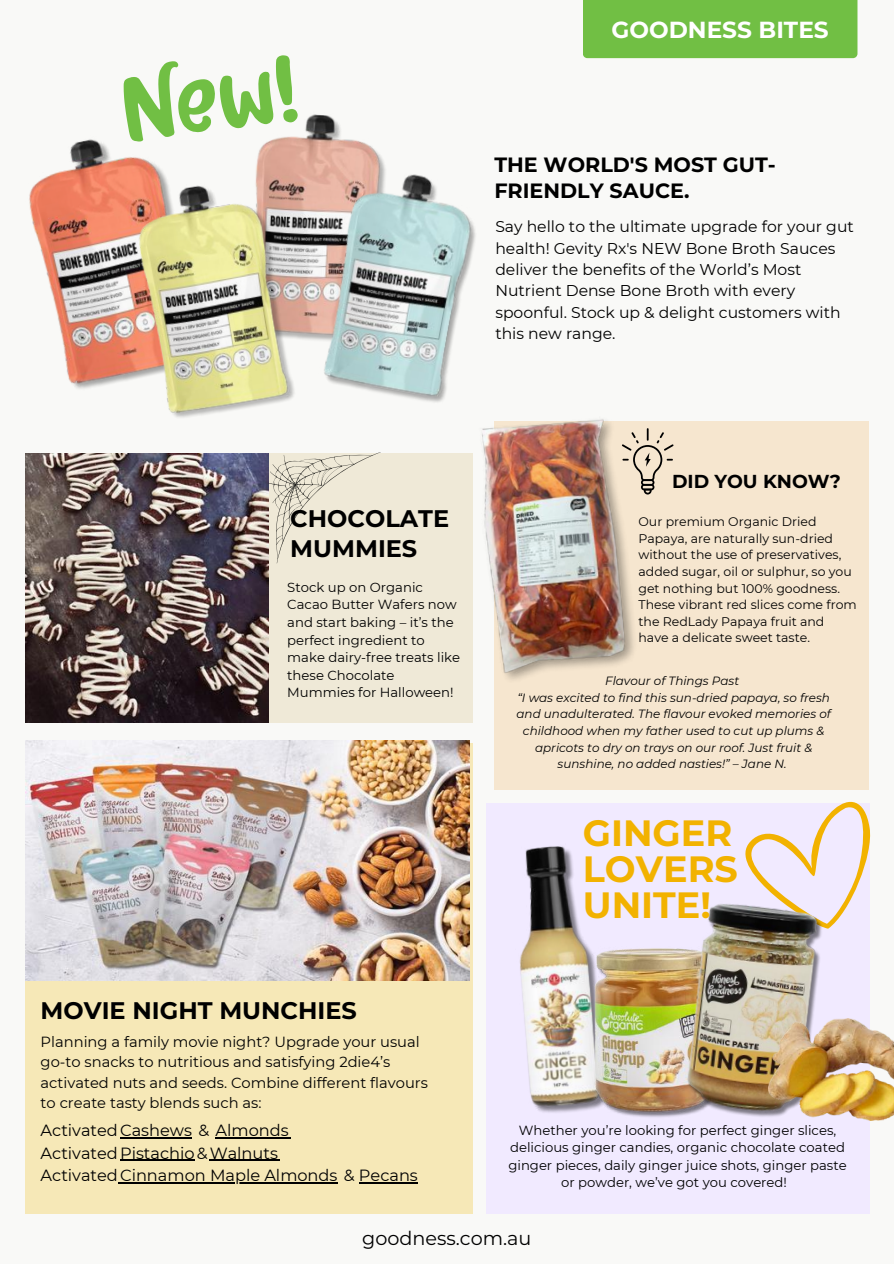
<style>
.page{position:relative;width:894px;height:1264px;background:#fff}
.page>*{position:absolute;margin:0;border:0;box-sizing:border-box;transform-origin:0 0}
.t1{font:101.85px "Milkand Honey";color:#71bf44}
.t2{font:700 36.6px/36px "Montserrat";color:#f2b200}
.t3{font:700 24px/30.3px "Montserrat";color:#000}
.t4{font:700 23.25px "Montserrat";color:#fff}
.t5{font:700 20.7px/25.8px "Montserrat";color:#000}
.t6{font:19.2px "Montserrat";color:#000}
.t7{font:700 18.75px "Montserrat";color:#000}
.t8{font:16.2px/22.5px "Montserrat";color:#000}
.t9{font:15.6px/21.3px "Montserrat";color:#000}
.t10{font:14.7px/20.2px "Montserrat";color:#000}
.t11{font:13.2px/17.5px "Montserrat";color:#000}
.t12{font:12.45px/16.6px "Montserrat";color:#000}
.t13{font:italic 12px/16.6px "Montserrat";color:#000;text-align:center}
</style>
<div class="page">
<div style="left:0;top:0;width:893px;height:1263px;background:#f9f9f7"></div>
<div style="left:582px;top:0;width:275px;height:58px;background:#71bf44"></div>
<div style="left:25px;top:743px;width:447px;height:470px;background:#f6e8b7"></div>
<div style="left:25px;top:453px;width:447px;height:269px;background:#efe9d7"></div>
<div style="left:486px;top:803px;width:383px;height:410px;background:#f1eaff"></div>
<img style="left:25px;top:740px;width:445px;height:240px">
<svg style="left:745px;top:768px;width:126px;height:116px"></svg>
<img style="left:519px;top:846px;width:59px;height:267px">
<img style="left:550px;top:923px;width:86px;height:193px">
<img style="left:636px;top:884px;width:248px;height:259px">
<img style="left:25px;top:453px;width:243px;height:269px">
<svg style="left:268px;top:452px;width:112px;height:111px"></svg>
<img style="left:259px;top:114px;width:106px;height:38px">
<img style="left:29px;top:139px;width:92px;height:250px">
<img style="left:308px;top:143px;width:168px;height:254px">
<img style="left:121px;top:152px;width:190px;height:266px">
<img style="left:768px;top:1018px;width:125px;height:102px">
<hr style="left:120px;top:1137px;width:72px;height:1px;background:#000">
<hr style="left:215px;top:1137px;width:76px;height:1px;background:#000">
<hr style="left:120px;top:1159px;width:74px;height:1px;background:#000">
<hr style="left:210px;top:1159px;width:70px;height:1px;background:#000">
<hr style="left:118px;top:1182px;width:219px;height:1px;background:#000">
<hr style="left:359px;top:1182px;width:59px;height:1px;background:#000">
<div style="left:494px;top:421px;width:374px;height:369px;background:#f6e6cf"></div>
<img style="left:406px;top:397px;width:268px;height:307px">
<h1 class="t1" style="left:116px;top:66px;width:179px;rotate:-7deg">New!</h1>
<h3 class="t4" style="left:611px;top:15px;width:219px">GOODNESS BITES</h3>
<h3 class="t5" style="left:494px;top:151px;width:283px">THE WORLD'S MOST GUT-<br>FRIENDLY SAUCE.</h3>
<p class="t9" style="left:495px;top:216px;width:360px">Say hello to the ultimate upgrade for your gut health! Gevity Rx's NEW Bone Broth Sauces deliver the benefits of the World’s Most Nutrient Dense Bone Broth with every spoonful. Stock up &amp; delight customers with this new range.</p>
<h3 class="t3" style="left:290px;top:503px;width:160px">CHOCOLATE<br>MUMMIES</h3>
<p class="t11" style="left:287px;top:578px;width:174px">Stock up on Organic<br>Cacao Butter Wafers now and start baking – it’s the perfect ingredient to make dairy-free treats like these Chocolate<br>Mummies for Halloween!</p>
<h3 class="t3" style="left:41px;top:995px;width:318px">MOVIE NIGHT MUNCHIES</h3>
<p class="t10" style="left:41px;top:1031px;width:389px">Planning a family movie night? Upgrade your usual go-to snacks to nutritious and satisfying 2die4’s activated nuts and seeds. Combine different flavours to create tasty blends such as:</p>
<p class="t8" style="left:41px;top:1118px;width:378px">ActivatedCashews &amp; Almonds<br>ActivatedPistachio&amp;Walnuts<br>ActivatedCinnamon Maple Almonds &amp; Pecans</p>
<h3 class="t7" style="left:671px;top:470px;width:170px">DID YOU KNOW?</h3>
<p class="t12" style="left:638px;top:513px;width:220px">Our premium Organic Dried<br>Papaya, are naturally sun-dried without the use of preservatives, added sugar, oil or sulphur, so you get nothing but 100% goodness.<br>These vibrant red slices come from the RedLady Papaya fruit and have a delicate sweet taste.</p>
<p class="t13" style="left:516px;top:672px;width:316px">Flavour of Things Past<br>“I was excited to find this sun-dried papaya, so fresh and unadulterated. The flavour evoked memories of childhood when my father used to cut up plums &amp; apricots to dry on trays on our roof. Just fruit &amp; sunshine, no added nasties!” – Jane N.</p>
<h2 class="t2" style="left:582px;top:814px;width:156px">GINGER<br>LOVERS<br>UNITE!</h2>
<p class="t11" style="left:508px;top:1120px;width:340px;text-align:center">Whether you’re looking for perfect ginger slices, delicious ginger candies, organic chocolate coated ginger pieces, daily ginger juice shots, ginger paste or powder, we’ve got you covered!</p>
<h3 class="t6" style="left:362px;top:1225px;width:171px">goodness.com.au</h3>
</div>
